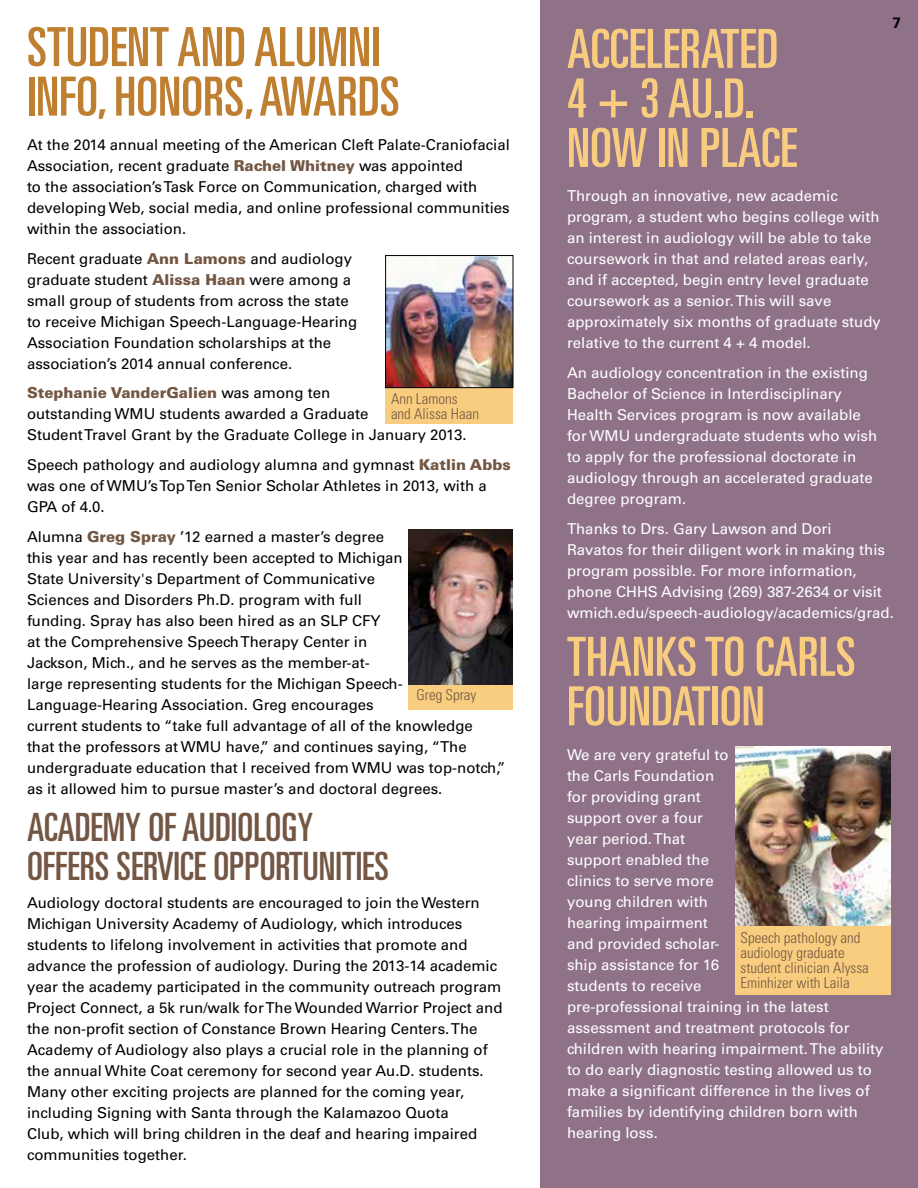
<style>
.page{position:relative;width:918px;height:1188px;background:#fff}
.page>*{position:absolute;margin:0;border:0;box-sizing:border-box;transform-origin:0 0}
.t1{font:ultra-condensed 54px/49.5px "Univers LT Std";color:#f8cd7f}
.t2{font:ultra-condensed 54px/49.5px "Univers LT Std";color:#bf7f31}
.t3{font:ultra-condensed 39px/39px "Univers LT Std";color:#735744}
.t4{font:15px/21px "Univers LT Std";color:#000}
.t5{font:15px/21px "Univers LT Std";color:#fff}
.t6{font:300 condensed 15px/15px "Univers LT Std";color:#735744}
.t7{font:700 15px "Univers LT Std";color:#000}
.s1{font-weight:900;color:#735744}
</style>
<div class="page">
<div style="left:540px;top:0;width:378px;height:1188px;background:#8f7288"></div>
<div style="left:385px;top:388px;width:128px;height:36px;background:#f8cd7f"></div>
<div style="left:408px;top:684px;width:105px;height:26px;background:#f8cd7f"></div>
<img style="left:387px;top:257px;width:124px;height:129px">
<div style="left:385px;top:255px;width:128px;height:133px;border:1px solid #000"></div>
<img style="left:408px;top:530px;width:105px;height:154px">
<img style="left:735px;top:746px;width:156px;height:181px">
<div style="left:735px;top:927px;width:156px;height:68px;background:#f8cd7f"></div>
<h1 class="t2" style="left:27px;top:22px;width:374px">STUDENT AND ALUMNI<br>INFO, HONORS, AWARDS</h1>
<p class="t4" style="left:27px;top:134px;width:485px">At the 2014 annual meeting of the American Cleft Palate-Craniofacial Association, recent graduate <span class="s1">Rachel Whitney</span> was appointed<br>to the association’s Task Force on Communication, charged with developing Web, social media, and online professional communities within the association.</p>
<p class="t4" style="left:27px;top:248px;width:332px">Recent graduate <span class="s1">Ann Lamons</span> and audiology graduate student <span class="s1">Alissa Haan</span> were among a small group of students from across the state to receive Michigan Speech-Language-Hearing Association Foundation scholarships at the association’s 2014 annual conference.</p>
<p class="t4" style="left:27px;top:383px;width:441px"><span class="s1">Stephanie VanderGalien</span> was among ten<br>outstanding WMU students awarded a Graduate<br>Student Travel Grant by the Graduate College in January 2013.</p>
<p class="t4" style="left:27px;top:454px;width:485px">Speech pathology and audiology alumna and gymnast <span class="s1">Katlin Abbs </span>was one of WMU’s Top Ten Senior Scholar Athletes in 2013, with a<br>GPA of 4.0.</p>
<p class="t4" style="left:27px;top:526px;width:480px">Alumna <span class="s1">Greg Spray</span> ’12 earned a master’s degree<br>this year and has recently been accepted to Michigan<br>State University's Department of Communicative<br>Sciences and Disorders Ph.D. program with full<br>funding. Spray has also been hired as an SLP CFY<br>at the Comprehensive Speech Therapy Center in<br>Jackson, Mich., and he serves as the member-at-<br>large representing students for the Michigan Speech-Language-Hearing Association. Greg encourages<br>current students to “take full advantage of all of the knowledge<br>that the professors at WMU have,” and continues saying, “The undergraduate education that I received from WMU was top-notch,” as it allowed him to pursue master’s and doctoral degrees.</p>
<h2 class="t3" style="left:27px;top:808px;width:364px">ACADEMY OF AUDIOLOGY<br>OFFERS SERVICE OPPORTUNITIES</h2>
<p class="t4" style="left:27px;top:892px;width:477px">Audiology doctoral students are encouraged to join the Western Michigan University Academy of Audiology, which introduces students to lifelong involvement in activities that promote and advance the profession of audiology. During the 2013-14 academic year the academy participated in the community outreach program Project Connect, a 5k run/walk for The Wounded Warrior Project and the non-profit section of Constance Brown Hearing Centers. The Academy of Audiology also plays a crucial role in the planning of the annual White Coat ceremony for second year Au.D. students.<br>Many other exciting projects are planned for the coming year, including Signing with Santa through the Kalamazoo Quota<br>Club, which will bring children in the deaf and hearing impaired communities together.</p>
<p class="t6" style="left:391px;top:391px;width:90px">Ann Lamons and Alissa Haan</p>
<p class="t6" style="left:417px;top:688px;width:61px">Greg Spray</p>
<p class="t7" style="left:892px;top:14px;width:10px">7</p>
<h1 class="t1" style="left:567px;top:24px;width:232px">ACCELERATED<br>4 + 3 AU.D.<br>NOW IN PLACE</h1>
<p class="t5" style="left:567px;top:186px;width:315px">Through an innovative, new academic program, a student who begins college with an interest in audiology will be able to take coursework in that and related areas early, and if accepted, begin entry level graduate coursework as a senior. This will save approximately six months of graduate study relative to the current 4 + 4 model.</p>
<p class="t5" style="left:567px;top:362px;width:312px">An audiology concentration in the existing Bachelor of Science in Interdisciplinary Health Services program is now available for WMU undergraduate students who wish to apply for the professional doctorate in audiology through an accelerated graduate degree program.</p>
<p class="t5" style="left:567px;top:518px;width:328px">Thanks to Drs. Gary Lawson and Dori<br>Ravatos for their diligent work in making this program possible. For more information, phone CHHS Advising (269) 387-2634 or visit wmich.edu/speech-audiology/academics/grad.</p>
<h1 class="t1" style="left:567px;top:632px;width:290px">THANKS TO CARLS<br>FOUNDATION</h1>
<p class="t5" style="left:567px;top:744px;width:318px">We are very grateful to<br>the Carls Foundation<br>for providing grant<br>support over a four<br>year period. That<br>support enabled the<br>clinics to serve more<br>young children with<br>hearing impairment<br>and provided scholar-<br>ship assistance for 16<br>students to receive<br>pre-professional training in the latest assessment and treatment protocols for children with hearing impairment. The ability to do early diagnostic testing allowed us to make a significant difference in the lives of families by identifying children born with hearing loss.</p>
<p class="t6" style="left:741px;top:930px;width:130px">Speech pathology and audiology graduate student clinician Alyssa<br>Eminhizer with Laila</p>
</div>
